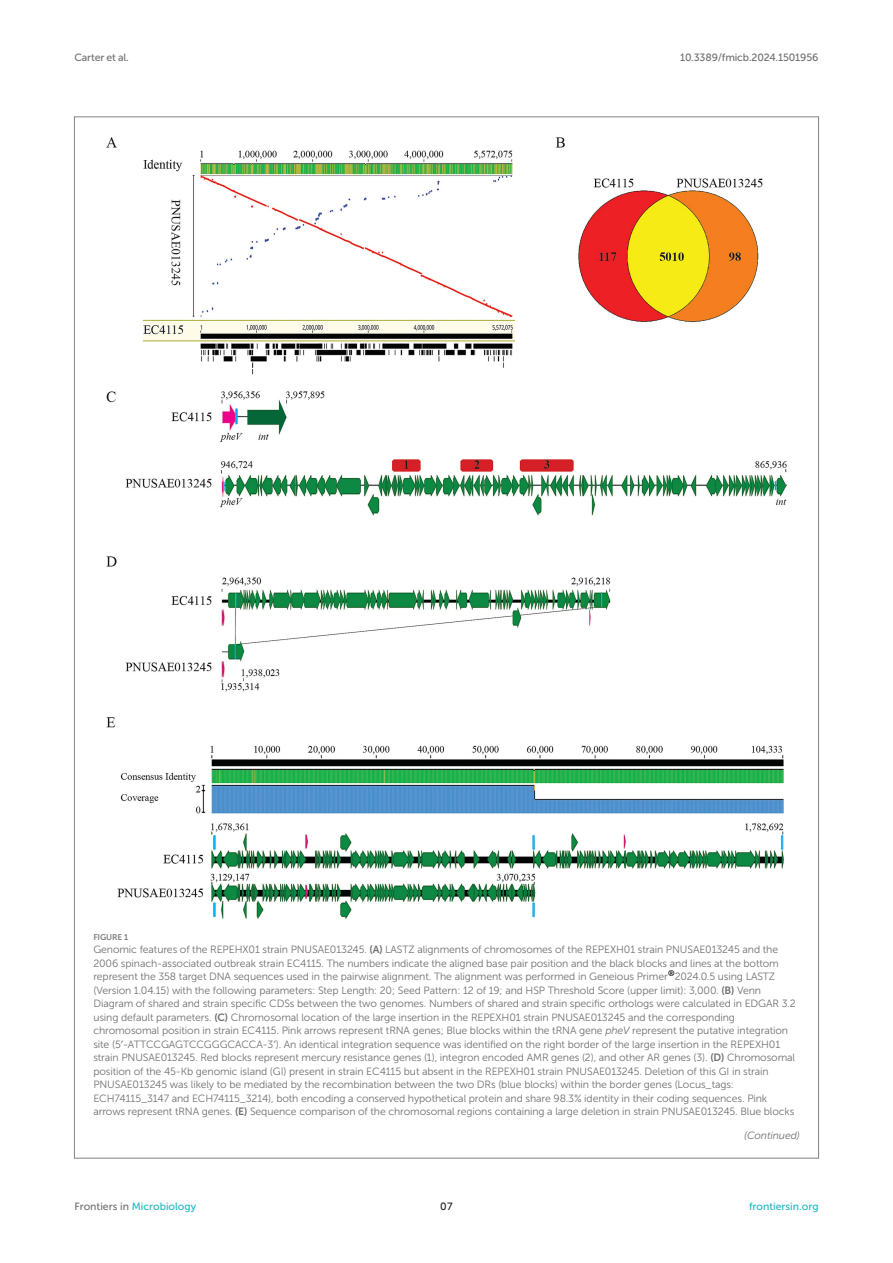
<style>
.page{position:relative;width:893px;height:1263px;background:#fff}
.page>*{position:absolute;margin:0;border:0;box-sizing:border-box;transform-origin:0 0}
.FIG_LEG{font:10.5px/13.5px "Museo Sans 300";letter-spacing:-.01em;color:#706f70}
.t1{font:10.5px "Museo Sans 500";color:#1db5c3}
.t2{font:10.5px "Museo Sans 500";letter-spacing:-.015em;color:#706f70}
.FIG_Continued{font:italic 10.5px "Museo Sans 300";letter-spacing:-.01em;color:#706f70}
.t3{font:10.5px "Museo Sans 500";color:#1b1c1b}
.FIG_HD{font:8.25px "Museo Sans 700";letter-spacing:-.01em;color:#7e7f7f}
.s1{font-family:"Museo Sans 700"}
.s2{font-family:"Minion Pro";font-size:22.5px;color:#000}
.s3{font-style:italic}
.s4{font-family:"Gentium Plus"}
.s5{color:#706f70}
</style>
<div class="page">
<img style="left:106px;top:137px;width:681px;height:782px">
<p class="t2" style="left:74px;top:51px;width:56px">Carter et al.</p>
<p class="t2" style="left:680px;top:51px;width:140px">10.3389/fmicb.2024.1501956</p>
<p class="FIG_HD" style="left:93px;top:932px;width:37px">FIGURE 1</p>
<p class="FIG_LEG" style="left:93px;top:943px;width:704px">Genomic features of the REPEHX01 strain PNUSAE013245. <span class="s1">(A)</span> LASTZ alignments of chromosomes of the REPEXH01 strain PNUSAE013245 and the 2006 spinach-associated outbreak strain EC4115. The numbers indicate the aligned base pair position and the black blocks and lines at the bottom represent the 358 target DNA sequences used in the pairwise alignment. The alignment was performed in Geneious Primer<span class="s2">®</span>2024.0.5 using LASTZ (Version 1.04.15) with the following parameters: Step Length: 20; Seed Pattern: 12 of 19; and HSP Threshold Score (upper limit): 3,000. <span class="s1">(B)</span> Venn Diagram of shared and strain specific CDSs between the two genomes. Numbers of shared and strain specific orthologs were calculated in EDGAR 3.2 using default parameters. <span class="s1">(C)</span> Chromosomal location of the large insertion in the REPEXH01 strain PNUSAE013245 and the corresponding chromosomal position in strain EC4115. Pink arrows represent tRNA genes; Blue blocks within the tRNA gene <span class="s3">pheV</span> represent the putative integration site (5<span class="s4">′</span>-ATTCCGAGTCCGGGCACCA-3<span class="s4">′</span>). An identical integration sequence was identified on the right border of the large insertion in the REPEXH01 strain PNUSAE013245. Red blocks represent mercury resistance genes (1), integron encoded AMR genes (2), and other AR genes (3). <span class="s1">(D)</span> Chromosomal position of the 45-Kb genomic island (GI) present in strain EC4115 but absent in the REPEXH01 strain PNUSAE013245. Deletion of this GI in strain PNUSAE013245 was likely to be mediated by the recombination between the two DRs (blue blocks) within the border genes (Locus_tags:<br>ECH74115_3147 and ECH74115_3214), both encoding a conserved hypothetical protein and share 98.3% identity in their coding sequences. Pink arrows represent tRNA genes. <span class="s1">(E)</span> Sequence comparison of the chromosomal regions containing a large deletion in strain PNUSAE013245. Blue blocks</p>
<p class="FIG_Continued" style="left:744px;top:1129px;width:57px">(Continued)</p>
<p class="t1" style="left:74px;top:1200px;width:123px"><span class="s5">Frontiers in</span> Microbiology</p>
<p class="t3" style="left:440px;top:1200px;width:14px">07</p>
<p class="t1" style="left:749px;top:1200px;width:71px">frontiersin.org</p>
</div>
